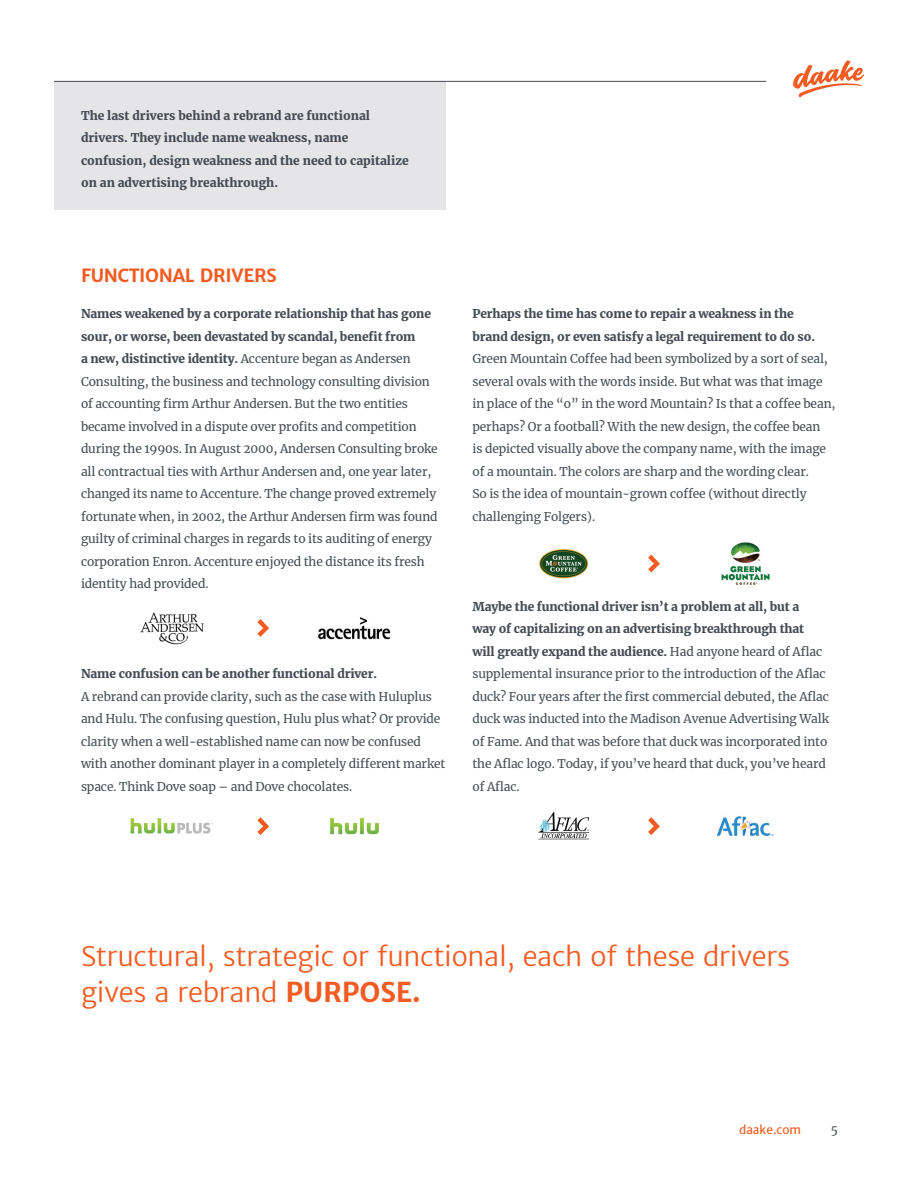
<style>
.page{position:relative;width:918px;height:1188px;background:#fff}
.page>*{position:absolute;margin:0;border:0;box-sizing:border-box;transform-origin:0 0}
.t1{font:300 27px/36px "Merriweather Sans";letter-spacing:-.01em;color:#f25b21}
.t2{font:700 18px "Merriweather Sans";letter-spacing:-.02em;color:#f25b21}
.t3{font:12px/22.5px "Merriweather";letter-spacing:-.01em;color:#464b54}
.t4{font:900 12px/22.5px "Merriweather";color:#464b54}
.t5{font:12px "Merriweather Sans";color:#f25b21}
.s1{font-weight:900}
.s2{font-weight:700}
</style>
<div class="page">
<div style="left:54px;top:81px;width:392px;height:128px;background:#e5e5e7"></div>
<img style="left:318px;top:617px;width:73px;height:22px">
<img style="left:140px;top:612px;width:64px;height:33px">
<svg style="left:257px;top:619px;width:12px;height:18px"></svg>
<img style="left:330px;top:817px;width:49px;height:18px">
<img style="left:130px;top:818px;width:84px;height:16px">
<svg style="left:257px;top:817px;width:12px;height:18px"></svg>
<img style="left:539px;top:549px;width:49px;height:29px">
<img style="left:721px;top:542px;width:49px;height:43px">
<svg style="left:648px;top:555px;width:12px;height:17px"></svg>
<img style="left:538px;top:811px;width:52px;height:29px">
<img style="left:717px;top:816px;width:57px;height:20px">
<svg style="left:648px;top:817px;width:12px;height:18px"></svg>
<hr style="left:54px;top:81px;width:712px;height:1px;background:#464b54">
<svg style="left:793px;top:60px;width:71px;height:37px"></svg>
<p class="t4" style="left:81px;top:104px;width:329px">The last drivers behind a rebrand are functional drivers. They include name weakness, name confusion, design weakness and the need to capitalize on an advertising breakthrough.</p>
<h2 class="t2" style="left:81px;top:265px;width:197px">FUNCTIONAL DRIVERS</h2>
<p class="t3" style="left:81px;top:302px;width:358px"><span class="s1">Names weakened by a corporate relationship that has gone sour, or worse, been devastated by scandal, benefit from<br>a new, distinctive identity.</span> Accenture began as Andersen Consulting, the business and technology consulting division of accounting firm Arthur Andersen. But the two entities became involved in a dispute over profits and competition during the 1990s. In August 2000, Andersen Consulting broke all contractual ties with Arthur Andersen and, one year later, changed its name to Accenture. The change proved extremely fortunate when, in 2002, the Arthur Andersen firm was found guilty of criminal charges in regards to its auditing of energy corporation Enron. Accenture enjoyed the distance its fresh identity had provided.</p>
<p class="t4" style="left:81px;top:662px;width:298px">Name confusion can be another functional driver.</p>
<p class="t3" style="left:81px;top:685px;width:366px">A rebrand can provide clarity, such as the case with Huluplus and Hulu. The confusing question, Hulu plus what? Or provide clarity when a well-established name can now be confused with another dominant player in a completely different market space. Think Dove soap – and Dove chocolates.</p>
<p class="t4" style="left:472px;top:302px;width:344px">Perhaps the time has come to repair a weakness in the brand design, or even satisfy a legal requirement to do so.</p>
<p class="t3" style="left:472px;top:347px;width:365px">Green Mountain Coffee had been symbolized by a sort of seal, several ovals with the words inside. But what was that image in place of the “o” in the word Mountain? Is that a coffee bean, perhaps? Or a football? With the new design, the coffee bean<br>is depicted visually above the company name, with the image of a mountain. The colors are sharp and the wording clear.<br>So is the idea of mountain-grown coffee (without directly challenging Folgers).</p>
<p class="t3" style="left:472px;top:595px;width:358px"><span class="s1">Maybe the functional driver isn’t a problem at all, but a<br>way of capitalizing on an advertising breakthrough that will greatly expand the audience.</span> Had anyone heard of Aflac supplemental insurance prior to the introduction of the Aflac duck? Four years after the first commercial debuted, the Aflac duck was inducted into the Madison Avenue Advertising Walk of Fame. And that was before that duck was incorporated into the Aflac logo. Today, if you’ve heard that duck, you’ve heard of Aflac.</p>
<h1 class="t1" style="left:81px;top:938px;width:710px">Structural, strategic or functional, each of these drivers gives a rebrand <span class="s2">PURPOSE.</span></h1>
<p class="t5" style="left:739px;top:1122px;width:63px">daake.com</p>
<p class="t3" style="left:831px;top:1118px;width:9px">5</p>
</div>
